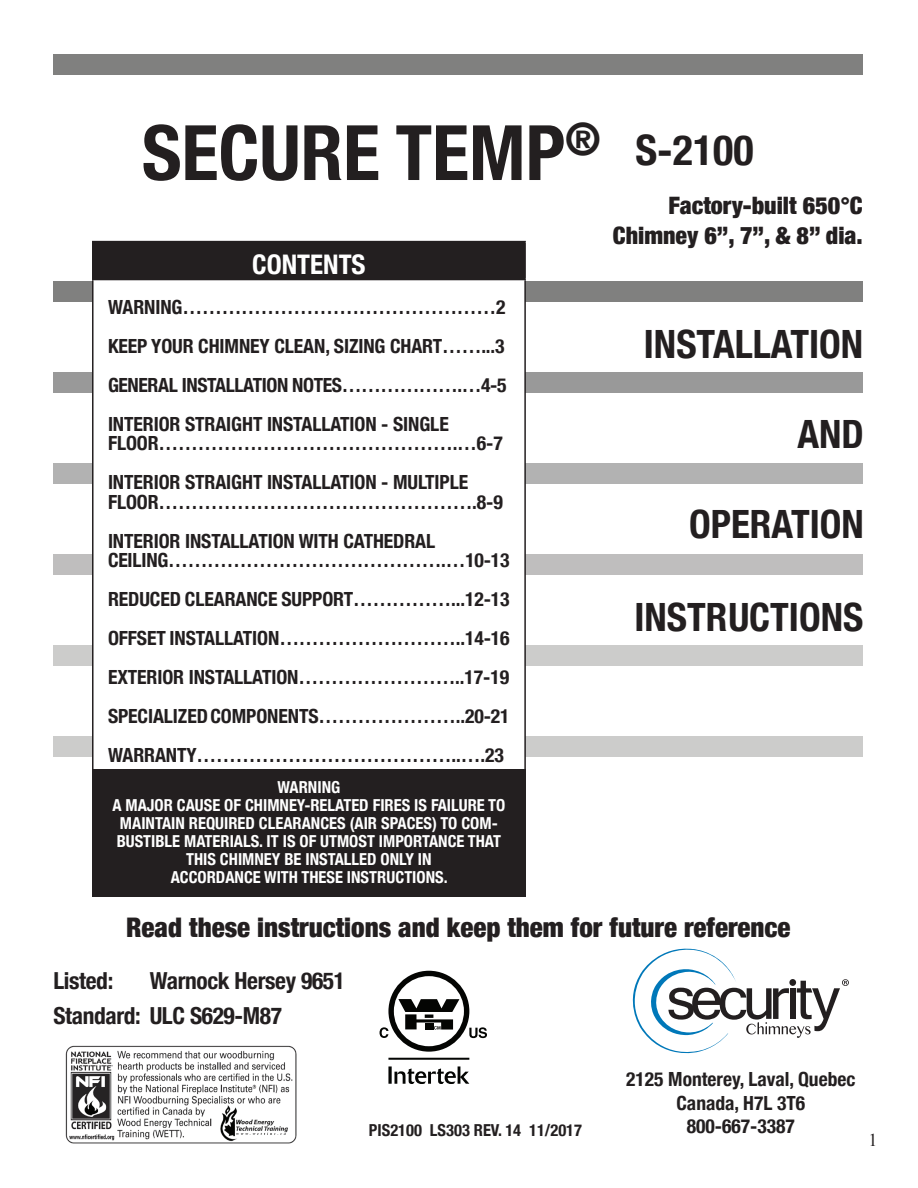
<style>
.page{position:relative;width:918px;height:1188px;background:#fff}
.page>*{position:absolute;margin:0;border:0;box-sizing:border-box;transform-origin:0 0}
.t1{font:700 condensed 76.5px "Helvetica Neue";color:#231f20}
.t2{font:700 condensed 39px "Helvetica Neue";color:#231f20}
.t3{font:900 condensed 27px "Helvetica Neue";color:#231f20}
.t4{font:700 condensed 27px "Helvetica Neue";color:#fff}
.t5{font:900 condensed 24px/30px "Helvetica Neue";color:#231f20;text-align:right}
.t6{font:700 condensed 23.4px/35.2px "Helvetica Neue";letter-spacing:-.015em;color:#231f20}
.t7{font:700 condensed 19.5px/39px "Helvetica Neue";letter-spacing:-.005em;color:#231f20;text-align:justify}
.t8{font:18px "Times New Roman";color:#231f20}
.t9{font:700 condensed 16.5px/18px "Helvetica Neue";color:#fff;text-align:center}
.t10{font:700 condensed 16.5px "Helvetica Neue";color:#231f20}
</style>
<div class="page">
<div style="left:53px;top:54px;width:810px;height:21px;background:#80807f"></div>
<div style="left:53px;top:281px;width:810px;height:21px;background:#80807f"></div>
<div style="left:53px;top:372px;width:810px;height:21px;background:#999"></div>
<div style="left:53px;top:463px;width:810px;height:21px;background:#b2b2b2"></div>
<div style="left:53px;top:554px;width:810px;height:21px;background:#bfbebe"></div>
<div style="left:53px;top:645px;width:810px;height:21px;background:#cccccb"></div>
<div style="left:53px;top:736px;width:810px;height:21px;background:#cccccb"></div>
<div style="left:93px;top:242px;width:432px;height:38px;background:#231f20"></div>
<div style="left:93px;top:280px;width:432px;height:490px;background:#fff"></div>
<hr style="left:92px;top:241px;width:434px;height:1px;background:#231f20">
<hr style="left:92px;top:242px;width:2px;height:37px;background:#231f20">
<hr style="left:524px;top:242px;width:2px;height:37px;background:#231f20">
<hr style="left:92px;top:279px;width:434px;height:1px;background:#231f20">
<hr style="left:92px;top:280px;width:2px;height:489px;background:#231f20">
<hr style="left:524px;top:280px;width:2px;height:489px;background:#231f20">
<svg style="left:388px;top:1066px;width:4px;height:18px"></svg>
<svg style="left:394px;top:1066px;width:75px;height:18px"></svg>
<hr style="left:388px;top:1058px;width:81px;height:2px;background:#040503">
<svg style="left:380px;top:971px;width:107px;height:81px"></svg>
<svg style="left:632px;top:948px;width:217px;height:106px"></svg>
<div style="left:92px;top:769px;width:434px;height:127px;background:#231f20"></div>
<img style="left:66px;top:1046px;width:230px;height:97px">
<h1 class="t1" style="left:142px;top:89px;width:613px">SECURE TEMP<sup>®</sup> <sup>S-2100</sup></h1>
<p class="t5" style="left:613px;top:189px;width:252px">Factory-built 650°C<br>Chimney 6”, 7”, &amp; 8” dia.</p>
<h3 class="t4" style="left:252px;top:242px;width:115px">CONTENTS</h3>
<p class="t7" style="left:108px;top:286px;width:400px">WARNING…………………………………………2<br>KEEP YOUR CHIMNEY CLEAN, SIZING CHART……...3<br>GENERAL INSTALLATION NOTES……………….…4-5<br>INTERIOR STRAIGHT INSTALLATION - SINGLE</p>
<p class="t7" style="left:108px;top:422px;width:396px">FLOOR……………………………………….…6-7<br>INTERIOR STRAIGHT INSTALLATION - MULTIPLE</p>
<p class="t7" style="left:108px;top:481px;width:396px">FLOOR………………………………………….8-9<br>INTERIOR INSTALLATION WITH CATHEDRAL</p>
<p class="t7" style="left:108px;top:539px;width:403px">CEILING…………………………………….…10-13<br>REDUCED CLEARANCE SUPPORT……………...12-13<br>OFFSET INSTALLATION………………………..14-16<br>EXTERIOR INSTALLATION……………………..17-19<br>SPECIALIZED COMPONENTS…………………..20-21<br>WARRANTY…………………………………..….23</p>
<p class="t9" style="left:112px;top:777px;width:394px">WARNING<br>A MAJOR CAUSE OF CHIMNEY-RELATED FIRES IS FAILURE TO MAINTAIN REQUIRED CLEARANCES (AIR SPACES) TO COM-BUSTIBLE MATERIALS. IT IS OF UTMOST IMPORTANCE THAT THIS CHIMNEY BE INSTALLED ONLY IN<br>ACCORDANCE WITH THESE INSTRUCTIONS.</p>
<h2 class="t2" style="left:644px;top:311px;width:221px">INSTALLATION</h2>
<h2 class="t2" style="left:798px;top:402px;width:68px">AND</h2>
<h2 class="t2" style="left:689px;top:492px;width:176px">OPERATION</h2>
<h2 class="t2" style="left:634px;top:585px;width:230px">INSTRUCTIONS</h2>
<h3 class="t3" style="left:126px;top:905px;width:666px">Read these instructions and keep them for future reference</h3>
<p class="t6" style="left:53px;top:961px;width:61px">Listed:</p>
<p class="t6" style="left:53px;top:961px;width:293px;text-indent:96px">Warnock Hersey 9651<br>Standard: ULC S629-M87</p>
<p class="t10" style="left:369px;top:1116px;width:215px">PIS2100 LS303 REV. 14 11/2017</p>
<p class="t7" style="left:626px;top:1066px;width:231px;line-height:23.4px;text-align:center">2125 Monterey, Laval, Quebec<br>Canada, H7L 3T6<br>800-667-3387</p>
<p class="t8" style="left:868px;top:1128px;width:10px">1</p>
</div>
